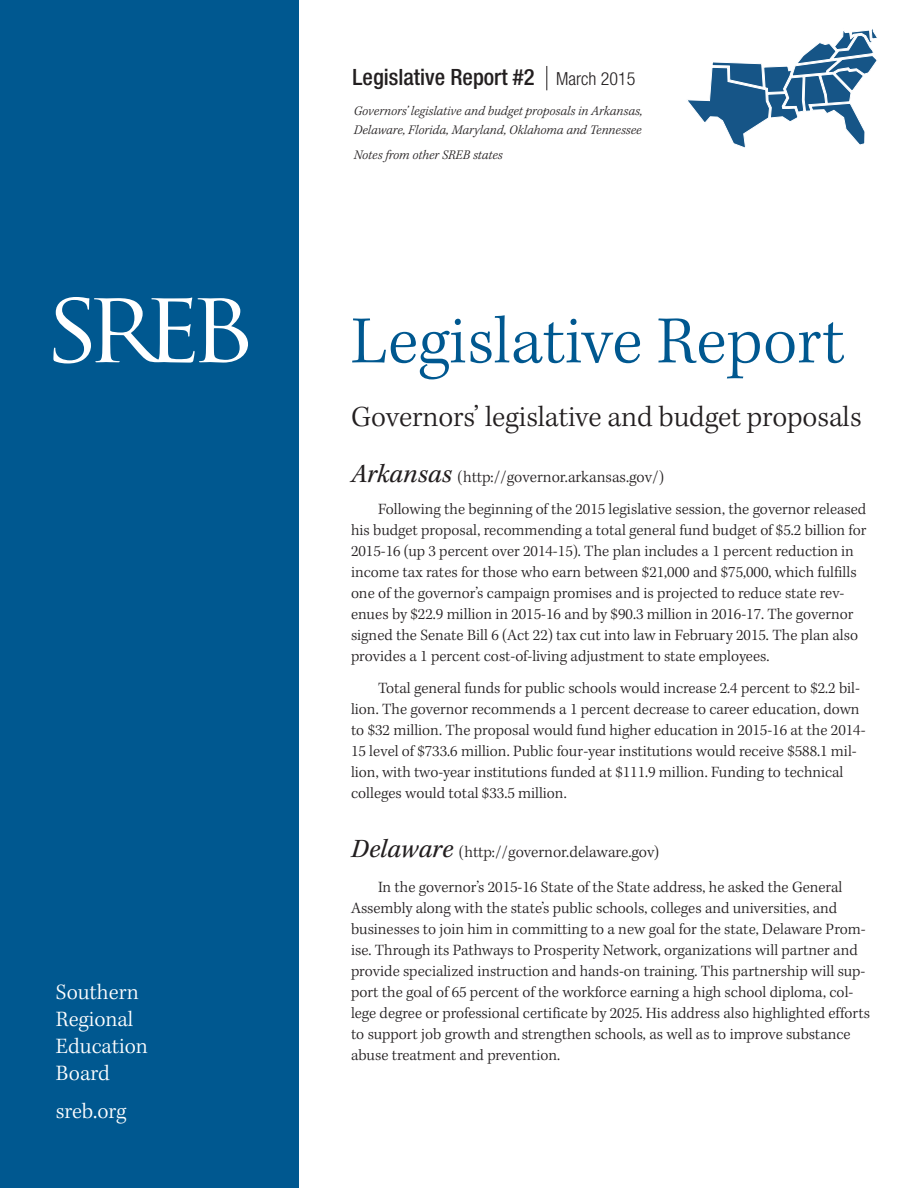
<style>
.page{position:relative;width:918px;height:1188px;background:#fff}
.page>*{position:absolute;margin:0;border:0;box-sizing:border-box;transform-origin:0 0}
.t1{font:300 69px "Kepler Std";color:#005890}
.t2{font:300 30px "Kepler Std";letter-spacing:-.005em;color:#231f20}
.t3{font:300 22.5px/27px "Kepler Std";color:#fff}
.t4{font:500 condensed 22.5px "Helvetica Neue";color:#231f20}
.t5{font:300 16.5px "Kepler Std";color:#231f20}
.t6{font:300 16.2px/21px "Kepler Std";color:#231f20}
.t7{font:italic 300 13.5px/19.5px "Kepler Std";color:#231f20}
.s1{font-weight:300;font-size:18px}
.s2{font-weight:400;font-style:italic;font-size:27px}
</style>
<div class="page">
<div style="left:0;top:0;width:299px;height:1188px;background:#005890"></div>
<svg style="left:53px;top:297px;width:195px;height:67px"></svg>
<svg style="left:546px;top:66px;width:1px;height:24px"></svg>
<svg style="left:688px;top:29px;width:189px;height:119px"></svg>
<h3 class="t3" style="left:56px;top:980px;width:94px">Southern<br>Regional<br>Education<br>Board</h3>
<h3 class="t3" style="left:56px;top:1099px;width:72px">sreb.org</h3>
<h3 class="t4" style="left:353px;top:69px;width:284px">Legislative Report #2 <span class="s1">March 2015</span></h3>
<p class="t7" style="left:354px;top:102px;width:290px">Governors’ legislative and budget proposals in Arkansas,<br>Delaware, Florida, Maryland, Oklahoma and Tennessee</p>
<p class="t7" style="left:354px;top:146px;width:151px">Notes from other SREB states</p>
<h1 class="t1" style="left:351px;top:316px;width:495px">Legislative Report</h1>
<h2 class="t2" style="left:351px;top:406px;width:512px">Governors’ legislative and budget proposals</h2>
<p class="t5" style="left:351px;top:471px;width:314px"><span class="s2">Arkansas</span> (http://governor.arkansas.gov/)</p>
<p class="t6" style="left:351px;top:500px;width:517px;text-indent:27px">Following the beginning of the 2015 legislative session, the governor released his budget proposal, recommending a total general fund budget of $5.2 billion for 2015-16 (up 3 percent over 2014-15). The plan includes a 1 percent reduction in income tax rates for those who earn between $21,000 and $75,000, which fulfills one of the governor’s campaign promises and is projected to reduce state rev&shy;enues by $22.9 million in 2015-16 and by $90.3 million in 2016-17. The governor signed the Senate Bill 6 (Act 22) tax cut into law in February 2015. The plan also provides a 1 percent cost-of-living adjustment to state employees.</p>
<p class="t6" style="left:351px;top:679px;width:516px;text-indent:27px">Total general funds for public schools would increase 2.4 percent to $2.2 bil&shy;lion. The governor recommends a 1 percent decrease to career education, down to $32 million. The proposal would fund higher education in 2015-16 at the 2014- 15 level of $733.6 million. Public four-year institutions would receive $588.1 mil&shy;lion, with two-year institutions funded at $111.9 million. Funding to technical colleges would total $33.5 million.</p>
<p class="t5" style="left:351px;top:846px;width:309px"><span class="s2">Delaware</span> (http://governor.delaware.gov)</p>
<p class="t6" style="left:351px;top:878px;width:520px;text-indent:27px">In the governor’s 2015-16 State of the State address, he asked the General Assembly along with the state’s public schools, colleges and universities, and businesses to join him in committing to a new goal for the state, Delaware Prom&shy;ise. Through its Pathways to Prosperity Network, organizations will partner and provide specialized instruction and hands-on training. This partnership will sup&shy;port the goal of 65 percent of the workforce earning a high school diploma, col&shy;lege degree or professional certificate by 2025. His address also highlighted efforts to support job growth and strengthen schools, as well as to improve substance abuse treatment and prevention.</p>
</div>
